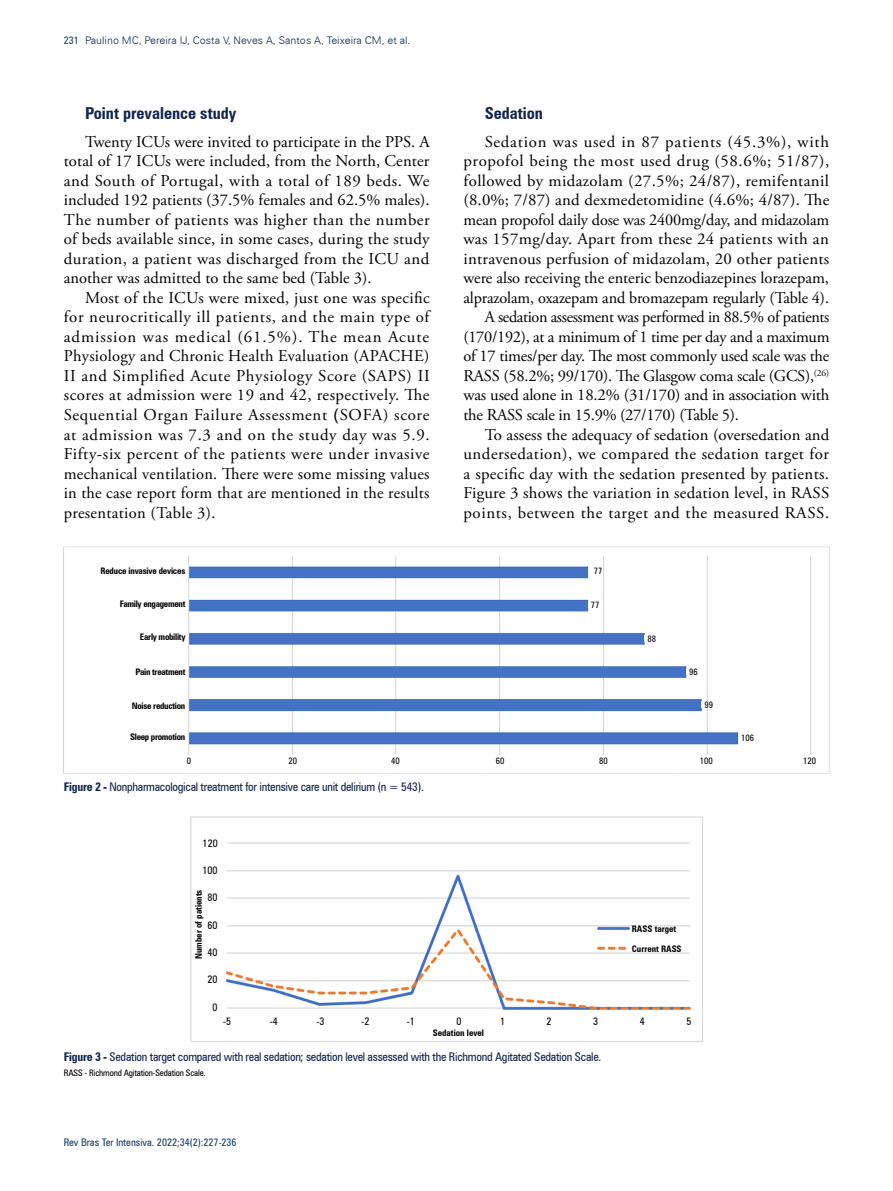
<style>
.page{position:relative;width:893px;height:1191px;background:#fff}
.page>*{position:absolute;margin:0;border:0;box-sizing:border-box;transform-origin:0 0}
.t1{font:16.5px/19.5px "Adobe Garamond Pro";letter-spacing:.005em;color:#000;text-align:justify}
.t2{font:16.5px "Adobe Garamond Pro";letter-spacing:-.015em;color:#000}
.t3{font:16.5px "Adobe Garamond Pro";letter-spacing:-.02em;color:#000}
.t4{font:16.5px "Adobe Garamond Pro";letter-spacing:.035em;color:#000}
.t5{font:16.5px "Adobe Garamond Pro";letter-spacing:.025em;color:#000}
.t6{font:16.5px "Adobe Garamond Pro";letter-spacing:.03em;color:#000}
.t7{font:16.5px "Adobe Garamond Pro";letter-spacing:.045em;color:#000}
.t8{font:700 condensed 16.5px "Zurich BT";color:#12254f}
.t9{font:condensed 12px "Zurich BT";letter-spacing:-.02em;color:#12254f}
.t10{font:300 10.5px "Zurich BT";color:#12254f}
.t11{font:condensed 10.5px "Zurich BT";color:#163f6d}
.t12{font:condensed 10.5px "Zurich BT";color:#000}
.t13{font:700 condensed 9px "Zurich BT";letter-spacing:-.03em;color:#000}
.t14{font:condensed 9px "Zurich BT";letter-spacing:-.02em;color:#000}
.t15{font:700 condensed 9px "Zurich BT";color:#000}
.s1{font-weight:400;font-stretch:condensed;color:#163f6d}
.s2{font-family:"Arial";font-size:15.75px}
.s3{font-weight:700}
</style>
<div class="page">
<img style="left:64px;top:546px;width:765px;height:228px">
<div style="left:67px;top:564px;width:118px;height:12px;background:#fff"></div>
<div style="left:66px;top:597px;width:119px;height:12px;background:#fff"></div>
<div style="left:66px;top:630px;width:119px;height:13px;background:#fff"></div>
<div style="left:66px;top:665px;width:119px;height:13px;background:#fff"></div>
<div style="left:66px;top:699px;width:119px;height:12px;background:#fff"></div>
<div style="left:66px;top:731px;width:119px;height:12px;background:#fff"></div>
<div style="left:184px;top:757px;width:9px;height:7px;background:#fff"></div>
<div style="left:286px;top:757px;width:13px;height:7px;background:#fff"></div>
<div style="left:389px;top:757px;width:13px;height:7px;background:#fff"></div>
<div style="left:493px;top:757px;width:13px;height:7px;background:#fff"></div>
<div style="left:597px;top:757px;width:13px;height:7px;background:#fff"></div>
<div style="left:699px;top:757px;width:15px;height:7px;background:#fff"></div>
<div style="left:802px;top:757px;width:15px;height:7px;background:#fff"></div>
<div style="left:740px;top:734px;width:15px;height:7px;background:#fff"></div>
<div style="left:686px;top:668px;width:15px;height:7px;background:#fff"></div>
<div style="left:645px;top:635px;width:14px;height:7px;background:#fff"></div>
<div style="left:588px;top:567px;width:14px;height:7px;background:#fff"></div>
<div style="left:588px;top:601px;width:14px;height:7px;background:#fff"></div>
<img style="left:191px;top:817px;width:512px;height:224px">
<div style="left:414px;top:1026px;width:89px;height:12px;background:#fff"></div>
<div style="left:201px;top:839px;width:17px;height:8px;background:#fff"></div>
<div style="left:201px;top:866px;width:16px;height:8px;background:#fff"></div>
<div style="left:203px;top:893px;width:14px;height:8px;background:#fff"></div>
<div style="left:203px;top:921px;width:14px;height:8px;background:#fff"></div>
<div style="left:203px;top:948px;width:14px;height:8px;background:#fff"></div>
<div style="left:203px;top:975px;width:14px;height:9px;background:#fff"></div>
<div style="left:203px;top:1002px;width:14px;height:9px;background:#fff"></div>
<div style="left:220px;top:1016px;width:14px;height:9px;background:#fff"></div>
<div style="left:267px;top:1016px;width:14px;height:9px;background:#fff"></div>
<div style="left:313px;top:1016px;width:15px;height:9px;background:#fff"></div>
<div style="left:358px;top:1016px;width:15px;height:9px;background:#fff"></div>
<div style="left:404px;top:1016px;width:14px;height:9px;background:#fff"></div>
<div style="left:452px;top:1016px;width:14px;height:9px;background:#fff"></div>
<div style="left:495px;top:1016px;width:15px;height:9px;background:#fff"></div>
<div style="left:542px;top:1016px;width:14px;height:9px;background:#fff"></div>
<div style="left:589px;top:1016px;width:14px;height:9px;background:#fff"></div>
<div style="left:635px;top:1016px;width:14px;height:9px;background:#fff"></div>
<div style="left:682px;top:1016px;width:14px;height:9px;background:#fff"></div>
<div style="left:701px;top:701px;width:15px;height:6px;background:#fff"></div>
<p class="t10" style="left:64px;top:34px;width:348px"><span class="s1">231</span> Paulino MC, Pereira IJ, Costa V, Neves A, Santos A, Teixeira CM, et al.</p>
<p class="t8" style="left:85px;top:103px;width:153px">Point prevalence study</p>
<p class="t1" style="left:64px;top:132px;width:367px;text-indent:21px">Twenty ICUs were invited to participate in the PPS. A total of 17 ICUs were included, from the North, Center and South of Portugal, with a total of 189 beds. We included 192 patients (37.5% females and 62.5% males).<br>The number of patients was higher than the number of beds available since, in some cases, during the study duration, a patient was discharged from the ICU and another was admitted to the same bed (Table 3).</p>
<p class="t1" style="left:64px;top:288px;width:367px;text-indent:21px">Most of the ICUs were mixed, just one was specific for neurocritically ill patients, and the main type of admission was medical (61.5%). The mean Acute Physiology and Chronic Health Evaluation (APACHE)<br>II and Simplified Acute Physiology Score (SAPS) II scores at admission were 19 and 42, respectively. The Sequential Organ Failure Assessment <span class="s2">(</span>SOFA) score at admission was 7.3 and on the study day was 5.9.<br>Fifty-six percent of the patients were under invasive mechanical ventilation. There were some missing values in the case report form that are mentioned in the results presentation (Table 3).</p>
<p class="t13" style="left:101px;top:565px;width:86px">Reduce invasive devices</p>
<p class="t13" style="left:120px;top:598px;width:67px">Family engagement</p>
<p class="t13" style="left:140px;top:631px;width:47px">Early mobility</p>
<p class="t13" style="left:136px;top:666px;width:51px">Pain treatment</p>
<p class="t13" style="left:132px;top:700px;width:55px">Noise reduction</p>
<p class="t13" style="left:130px;top:731px;width:57px">Sleep promotion</p>
<p class="t8" style="left:485px;top:103px;width:60px">Sedation</p>
<p class="t7" style="left:485px;top:132px;width:346px">Sedation was used in 87 patients (45.3%), with</p>
<p class="t4" style="left:463px;top:151px;width:367px">propofol being the most used drug (58.6%; 51/87),</p>
<p class="t5" style="left:463px;top:171px;width:367px">followed by midazolam (27.5%; 24/87), remifentanil</p>
<p class="t1" style="left:463px;top:191px;width:367px">(8.0%; 7/87) and dexmedetomidine (4.6%; 4/87). The</p>
<p class="t1" style="left:463px;top:210px;width:367px">mean propofol daily dose was 2400mg/day, and midazolam</p>
<p class="t1" style="left:463px;top:230px;width:367px">was 157mg/day. Apart from these 24 patients with an</p>
<p class="t1" style="left:463px;top:249px;width:367px">intravenous perfusion of midazolam, 20 other patients</p>
<p class="t1" style="left:463px;top:269px;width:367px">were also receiving the enteric benzodiazepines lorazepam,</p>
<p class="t1" style="left:463px;top:288px;width:367px">alprazolam, oxazepam and bromazepam regularly (Table 4).</p>
<p class="t3" style="left:485px;top:307px;width:346px">A sedation assessment was performed in 88.5% of patients</p>
<p class="t3" style="left:463px;top:327px;width:368px">(170/192), at a minimum of 1 time per day and a maximum</p>
<p class="t2" style="left:463px;top:346px;width:367px">of 17 times/per day. The most commonly used scale was the</p>
<p class="t2" style="left:463px;top:366px;width:367px">RASS (58.2%; 99/170). The Glasgow coma scale (GCS),<sup>(26)</sup></p>
<p class="t1" style="left:463px;top:386px;width:367px">was used alone in 18.2% (31/170) and in association with</p>
<p class="t2" style="left:463px;top:405px;width:277px">the RASS scale in 15.9% (27/170) (Table 5).</p>
<p class="t1" style="left:485px;top:425px;width:346px">To assess the adequacy of sedation (oversedation and</p>
<p class="t6" style="left:463px;top:444px;width:367px">undersedation), we compared the sedation target for</p>
<p class="t1" style="left:463px;top:464px;width:367px">a specific day with the sedation presented by patients.</p>
<p class="t1" style="left:463px;top:483px;width:367px">Figure 3 shows the variation in sedation level, in RASS</p>
<p class="t4" style="left:463px;top:502px;width:367px">points, between the target and the measured RASS.</p>
<p class="t14" style="left:594px;top:566px;width:10px">77</p>
<p class="t14" style="left:591px;top:600px;width:10px">77</p>
<p class="t14" style="left:648px;top:633px;width:10px">88</p>
<p class="t14" style="left:689px;top:666px;width:10px">96</p>
<p class="t14" style="left:704px;top:699px;width:10px">99</p>
<p class="t14" style="left:741px;top:732px;width:14px">106</p>
<p class="t14" style="left:187px;top:755px;width:6px">0</p>
<p class="t14" style="left:289px;top:755px;width:10px">20</p>
<p class="t14" style="left:391px;top:755px;width:10px">40</p>
<p class="t14" style="left:496px;top:755px;width:10px">60</p>
<p class="t14" style="left:599px;top:755px;width:10px">80</p>
<p class="t14" style="left:700px;top:755px;width:14px">100</p>
<p class="t14" style="left:803px;top:755px;width:14px">120</p>
<p class="t9" style="left:64px;top:779px;width:362px"><span class="s3">Figure 2 -</span> Nonpharmacological treatment for intensive care unit delirium (n = 543).</p>
<p class="t12" style="left:203px;top:836px;width:17px">120</p>
<p class="t12" style="left:202px;top:864px;width:17px">100</p>
<p class="t12" style="left:207px;top:891px;width:12px">80</p>
<p class="t12" style="left:207px;top:919px;width:12px">60</p>
<p class="t12" style="left:207px;top:946px;width:12px">40</p>
<p class="t12" style="left:207px;top:973px;width:12px">20</p>
<p class="t12" style="left:212px;top:1000px;width:7px">0</p>
<p class="t15" style="left:193px;top:959px;width:71px;rotate:-90deg">Number of patients</p>
<p class="t15" style="left:632px;top:923px;width:46px">RASS target</p>
<p class="t15" style="left:632px;top:943px;width:51px">Current RASS</p>
<p class="t12" style="left:223px;top:1014px;width:9px">-5</p>
<p class="t12" style="left:270px;top:1014px;width:9px">-4</p>
<p class="t12" style="left:316px;top:1014px;width:9px">-3</p>
<p class="t12" style="left:362px;top:1014px;width:9px">-2</p>
<p class="t12" style="left:407px;top:1014px;width:9px">-1</p>
<p class="t12" style="left:456px;top:1014px;width:7px">0</p>
<p class="t12" style="left:500px;top:1014px;width:7px">1</p>
<p class="t12" style="left:547px;top:1014px;width:7px">2</p>
<p class="t12" style="left:593px;top:1014px;width:7px">3</p>
<p class="t12" style="left:640px;top:1014px;width:7px">4</p>
<p class="t12" style="left:686px;top:1014px;width:7px">5</p>
<p class="t15" style="left:433px;top:1027px;width:53px">Sedation level</p>
<p class="t9" style="left:64px;top:1049px;width:539px"><span class="s3">Figure 3 -</span> Sedation target compared with real sedation; sedation level assessed with the Richmond Agitated Sedation Scale.</p>
<p class="t14" style="left:64px;top:1067px;width:143px">RASS - Richmond Agitation-Sedation Scale.</p>
<p class="t11" style="left:64px;top:1135px;width:174px">Rev Bras Ter Intensiva. 2022;34(2):227-236</p>
</div>
